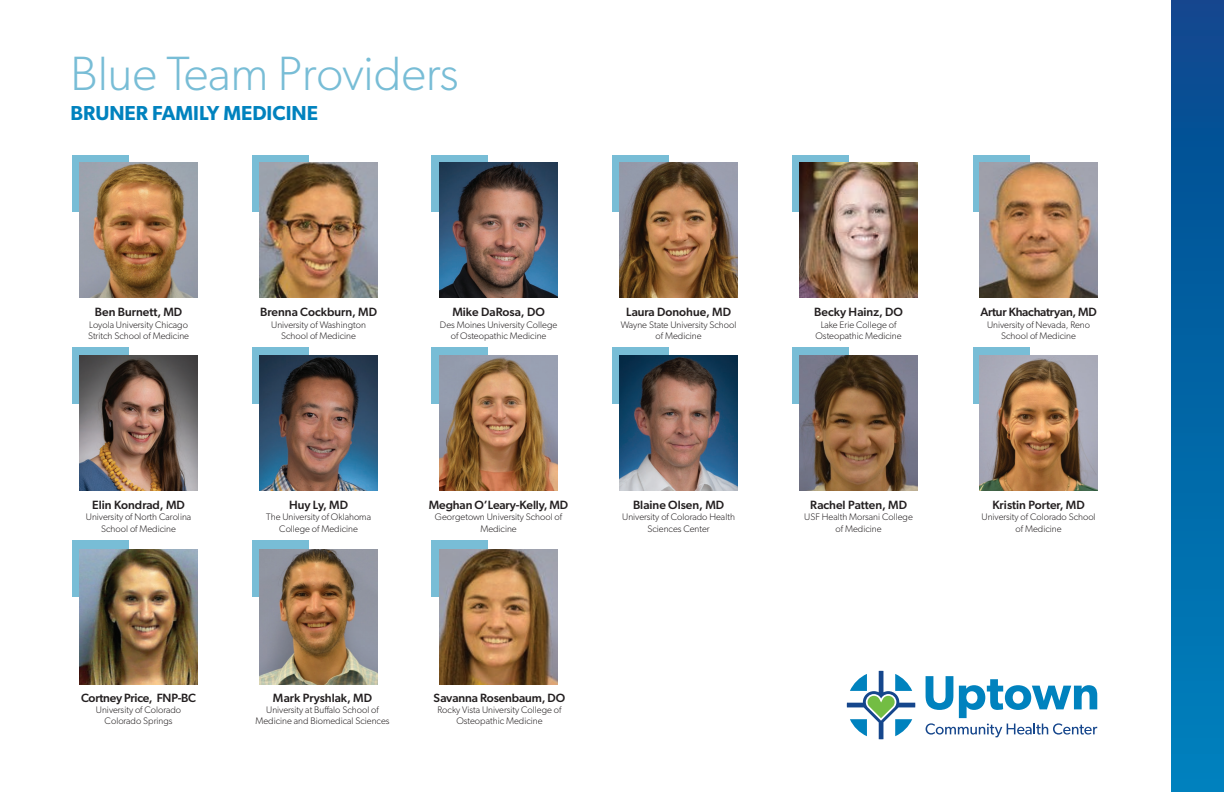
<style>
.page{position:relative;width:1224px;height:792px;background:#fff}
.page>*{position:absolute;margin:0;border:0;box-sizing:border-box;transform-origin:0 0}
.t1{font:300 48.3px "Gibson";color:#78bdd6}
.t2{font:600 20.3px "Gibson";color:#0082be}
.t3{font:500 12px "Gibson";color:#231f20}
.t4{font:500 12px "Gibson";letter-spacing:-.02em;color:#231f20}
.t5{font:300 9.5px/11.4px "Gibson";color:#231f20;text-align:center}
</style>
<div class="page">
<svg style="left:73px;top:156px;width:56px;height:56px"></svg>
<div style="left:252px;top:156px;width:56px;height:56px;background:#78bdd6"></div>
<div style="left:431px;top:156px;width:57px;height:56px;background:#78bdd6"></div>
<div style="left:612px;top:156px;width:56px;height:56px;background:#78bdd6"></div>
<svg style="left:793px;top:156px;width:56px;height:56px"></svg>
<svg style="left:973px;top:156px;width:56px;height:56px"></svg>
<div style="left:73px;top:348px;width:56px;height:56px;background:#78bdd6"></div>
<div style="left:252px;top:348px;width:56px;height:56px;background:#78bdd6"></div>
<div style="left:431px;top:348px;width:57px;height:56px;background:#78bdd6"></div>
<div style="left:612px;top:348px;width:56px;height:56px;background:#78bdd6"></div>
<div style="left:793px;top:348px;width:56px;height:56px;background:#78bdd6"></div>
<div style="left:973px;top:348px;width:56px;height:56px;background:#78bdd6"></div>
<div style="left:73px;top:540px;width:56px;height:56px;background:#78bdd6"></div>
<div style="left:252px;top:540px;width:56px;height:56px;background:#78bdd6"></div>
<div style="left:431px;top:540px;width:57px;height:56px;background:#78bdd6"></div>
<div style="left:1171px;top:0;width:53px;height:792px;background:linear-gradient(to bottom,#08478e,#0082bd)"></div>
<svg style="left:847px;top:671px;width:68px;height:68px"></svg>
<svg style="left:926px;top:676px;width:171px;height:61px"></svg>
<img style="left:80px;top:163px;width:117px;height:135px">
<img style="left:80px;top:356px;width:117px;height:135px">
<img style="left:80px;top:549px;width:117px;height:135px">
<img style="left:260px;top:163px;width:117px;height:135px">
<img style="left:260px;top:356px;width:117px;height:135px">
<img style="left:260px;top:549px;width:117px;height:135px">
<img style="left:440px;top:163px;width:117px;height:135px">
<img style="left:440px;top:356px;width:117px;height:135px">
<img style="left:440px;top:549px;width:117px;height:135px">
<img style="left:620px;top:163px;width:117px;height:135px">
<img style="left:620px;top:356px;width:117px;height:135px">
<img style="left:800px;top:163px;width:117px;height:135px">
<img style="left:800px;top:356px;width:117px;height:135px">
<img style="left:980px;top:163px;width:117px;height:135px">
<img style="left:980px;top:356px;width:117px;height:135px">
<h1 class="t1" style="left:71px;top:45px;width:390px">Blue Team Providers</h1>
<h2 class="t2" style="left:71px;top:101px;width:249px">BRUNER FAMILY MEDICINE</h2>
<p class="t3" style="left:95px;top:305px;width:89px">Ben Burnett, MD</p>
<p class="t5" style="left:88px;top:319px;width:103px;text-align:left">Loyola University Chicago<br>Stritch School of Medicine</p>
<p class="t3" style="left:260px;top:305px;width:119px">Brenna Cockburn, MD</p>
<p class="t5" style="left:271px;top:319px;width:96px">University of Washington<br>School of Medicine</p>
<p class="t3" style="left:452px;top:305px;width:94px">Mike DaRosa, DO</p>
<p class="t5" style="left:440px;top:319px;width:119px">Des Moines University College of Osteopathic Medicine</p>
<p class="t3" style="left:626px;top:305px;width:107px">Laura Donohue, MD</p>
<p class="t5" style="left:621px;top:319px;width:117px">Wayne State University School of Medicine</p>
<p class="t3" style="left:814px;top:305px;width:90px">Becky Hainz, DO</p>
<p class="t5" style="left:816px;top:319px;width:88px">Lake Erie College of<br>Osteopathic Medicine</p>
<p class="t4" style="left:980px;top:305px;width:118px">Artur Khachatryan, MD</p>
<p class="t5" style="left:987px;top:319px;width:104px">University of Nevada, Reno<br>School of Medicine</p>
<p class="t3" style="left:92px;top:498px;width:94px">Elin Kondrad, MD</p>
<p class="t5" style="left:86px;top:511px;width:107px">University of North Carolina<br>School of Medicine</p>
<p class="t3" style="left:289px;top:498px;width:60px">Huy Ly, MD</p>
<p class="t5" style="left:266px;top:511px;width:106px">The University of Oklahoma<br>College of Medicine</p>
<p class="t3" style="left:429px;top:498px;width:141px">Meghan O’Leary-Kelly, MD</p>
<p class="t5" style="left:435px;top:511px;width:129px">Georgetown University School of<br>Medicine</p>
<p class="t3" style="left:633px;top:498px;width:93px">Blaine Olsen, MD</p>
<p class="t5" style="left:622px;top:511px;width:114px">University of Colorado Health<br>Sciences Center</p>
<p class="t3" style="left:810px;top:498px;width:99px">Rachel Patten, MD</p>
<p class="t5" style="left:804px;top:511px;width:110px">USF Health Morsani College of Medicine</p>
<p class="t3" style="left:992px;top:498px;width:94px">Kristin Porter, MD</p>
<p class="t5" style="left:982px;top:511px;width:116px">University of Colorado School of Medicine</p>
<p class="t4" style="left:81px;top:690px;width:117px">Cortney Price, FNP-BC</p>
<p class="t5" style="left:96px;top:704px;width:87px">University of Colorado<br>Colorado Springs</p>
<p class="t3" style="left:273px;top:690px;width:101px">Mark Pryshlak, MD</p>
<p class="t5" style="left:255px;top:704px;width:136px">University at Buffalo School of<br>Medicine and Biomedical Sciences</p>
<p class="t3" style="left:434px;top:690px;width:133px">Savanna Rosenbaum, DO</p>
<p class="t5" style="left:438px;top:704px;width:125px">Rocky Vista University College of<br>Osteopathic Medicine</p>
</div>
